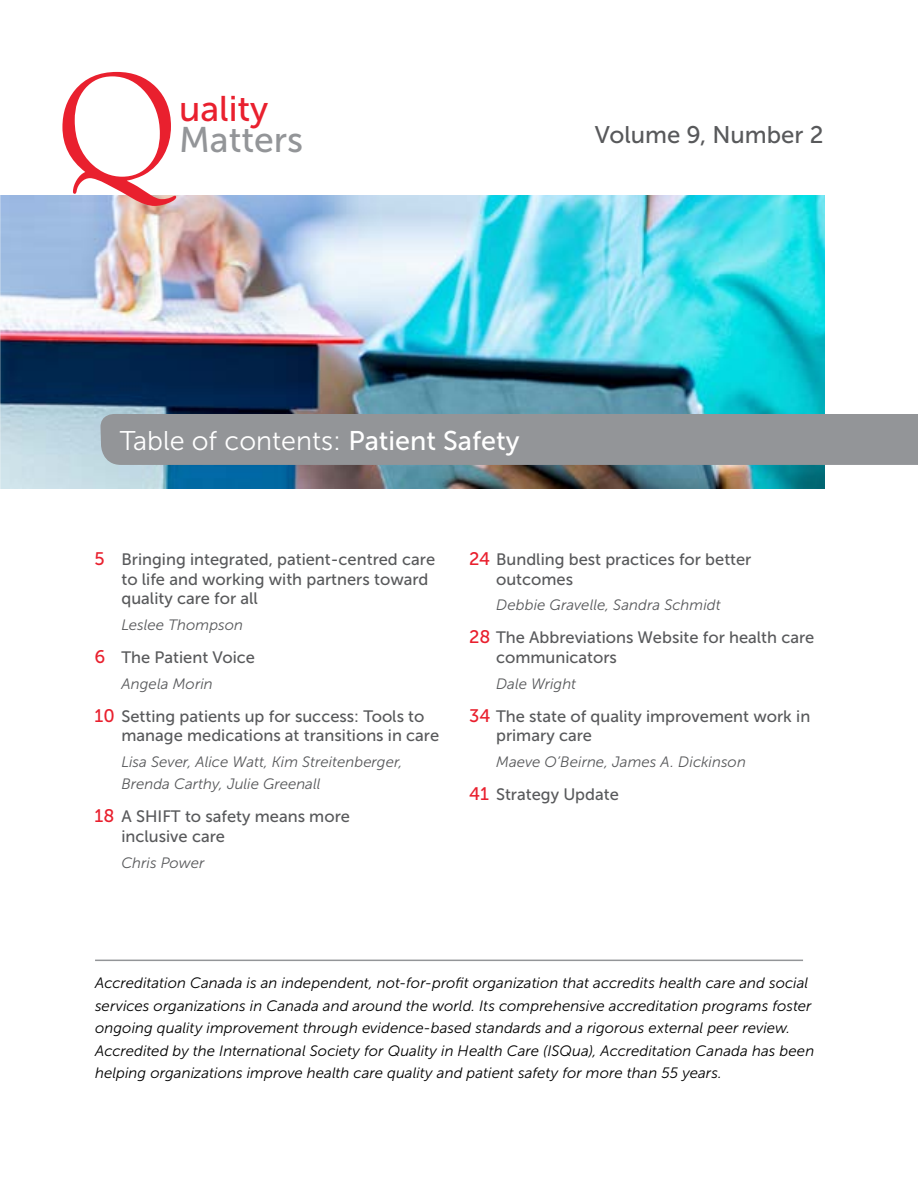
<style>
.page{position:relative;width:918px;height:1188px;background:#fff}
.page>*{position:absolute;margin:0;border:0;box-sizing:border-box;transform-origin:0 0}
.t1{font:157.2px "Goudy Old Style T";color:#e9202e}
.t2{font:35.55px "Museo Sans 500";color:#939598}
.t3{font:35.55px "Museo Sans 500";color:#e9202e}
.t4{font:27px "Museo Sans 300";color:#fff}
.t5{font:24px "Museo Sans 500";color:#58595b}
.t6{font:16.5px/19.5px "Museo Sans 500";color:#58595b}
.t7{font:italic 15px/22.5px "Museo Sans 300";color:#000}
.t8{font:italic 15px/22.5px "Museo Sans 300";color:#58595b}
.s1{font-family:"Museo Sans 500"}
.s2{font-size:18.15px;color:#e9202e}
</style>
<div class="page">
<img style="left:1px;top:195px;width:823px;height:293px">
<hr style="left:95px;top:960px;width:708px;height:1px;background:#939598">
<div style="left:100px;top:414px;width:818px;height:51px;background:#939598"></div>
<img style="left:0;top:199px;width:1px;height:290px">
<h1 class="t1" style="left:56px;top:41px;width:123px">Q</h1>
<h2 class="t3" style="left:179px;top:89px;width:91px">uality</h2>
<h2 class="t2" style="left:179px;top:120px;width:126px">Matters</h2>
<h3 class="t5" style="left:595px;top:122px;width:230px">Volume 9, Number 2</h3>
<h3 class="t4" style="left:120px;top:426px;width:401px">Table of contents: <span class="s1">Patient Safety</span></h3>
<p class="t6" style="left:122px;top:550px;width:315px;text-indent:-27px"><span class="s2">5</span> Bringing integrated, patient-centred care to life and working with partners toward quality care for all</p>
<p class="t8" style="left:122px;top:614px;width:123px">Leslee Thompson</p>
<p class="t6" style="left:94px;top:648px;width:162px"><span class="s2">6</span> The Patient Voice</p>
<p class="t8" style="left:122px;top:672px;width:93px">Angela Morin</p>
<p class="t6" style="left:122px;top:706px;width:319px;text-indent:-27px"><span class="s2">10</span> Setting patients up for success: Tools to manage medications at transitions in care</p>
<p class="t8" style="left:122px;top:751px;width:283px">Lisa Sever, Alice Watt, Kim Streitenberger,<br>Brenda Carthy, Julie Greenall</p>
<p class="t6" style="left:122px;top:807px;width:230px;text-indent:-27px"><span class="s2">18</span> A SHIFT to safety means more inclusive care</p>
<p class="t8" style="left:122px;top:851px;width:85px">Chris Power</p>
<p class="t6" style="left:496px;top:550px;width:257px;text-indent:-27px"><span class="s2">24</span> Bundling best practices for better outcomes</p>
<p class="t8" style="left:496px;top:594px;width:226px">Debbie Gravelle, Sandra Schmidt</p>
<p class="t6" style="left:496px;top:628px;width:320px;text-indent:-27px"><span class="s2">28</span> The Abbreviations Website for health care communicators</p>
<p class="t8" style="left:496px;top:672px;width:82px">Dale Wright</p>
<p class="t6" style="left:496px;top:706px;width:316px;text-indent:-27px"><span class="s2">34</span> The state of quality improvement work in primary care</p>
<p class="t8" style="left:496px;top:751px;width:251px">Maeve O’Beirne, James A. Dickinson</p>
<p class="t6" style="left:469px;top:785px;width:151px"><span class="s2">41</span> Strategy Update</p>
<p class="t7" style="left:95px;top:972px;width:721px">Accreditation Canada is an independent, not-for-profit organization that accredits health care and social services organizations in Canada and around the world. Its comprehensive accreditation programs foster ongoing quality improvement through evidence-based standards and a rigorous external peer review.<br>Accredited by the International Society for Quality in Health Care (ISQua), Accreditation Canada has been helping organizations improve health care quality and patient safety for more than 55 years.</p>
</div>
